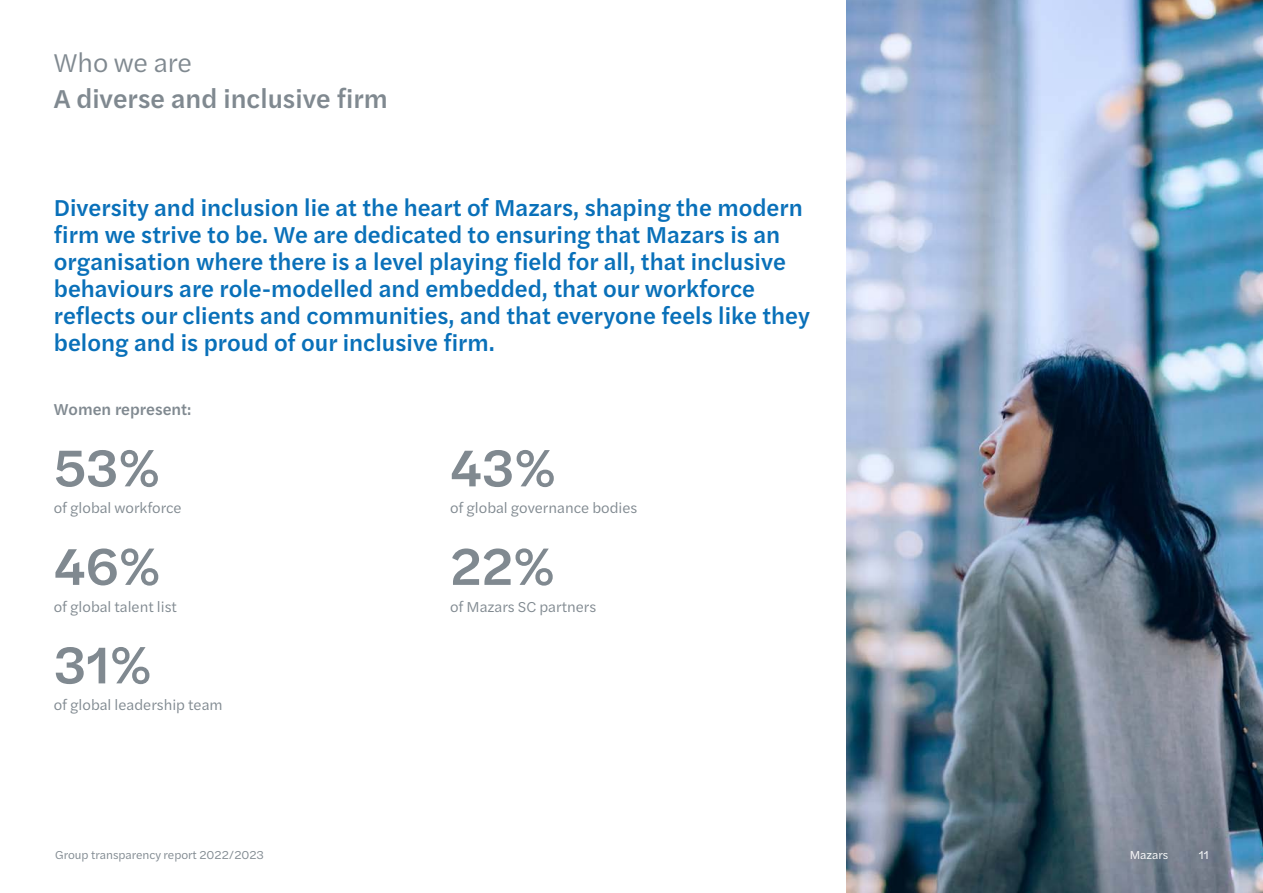
<style>
.page{position:relative;width:1263px;height:893px;background:#fff}
.page>*{position:absolute;margin:0;border:0;box-sizing:border-box;transform-origin:0 0}
.Callout_text{font:500 54px "Halyard Text";color:#808990}
.Page_subtitle{font:500 27px "Halyard Text";color:#808990}
.Page_title{font:27px "Halyard Text";color:#808990}
.Page_introduction{font:500 24px/27px "Halyard Text";color:#0970b9}
.Heading_2{font:500 16.5px "Halyard Text";color:#808990}
.Body_text{font:15px "Halyard Text";color:#808990}
.t1{font:12px "Halyard Text";color:#808990}
.t2{font:12px "Halyard Text";color:#fff}
</style>
<div class="page">
<img style="left:847px;top:0;width:416px;height:893px">
<p class="Page_title" style="left:54px;top:43px;width:140px">Who we are</p>
<p class="Page_subtitle" style="left:54px;top:79px;width:335px">A diverse and inclusive firm</p>
<p class="Page_introduction" style="left:54px;top:193px;width:757px">Diversity and inclusion lie at the heart of Mazars, shaping the modern firm we strive to be. We are dedicated to ensuring that Mazars is an organisation where there is a level playing field for all, that inclusive behaviours are role-modelled and embedded, that our workforce reflects our clients and communities, and that everyone feels like they belong and is proud of our inclusive firm.</p>
<p class="Heading_2" style="left:54px;top:397px;width:139px">Women represent:</p>
<p class="Callout_text" style="left:54px;top:429px;width:108px">53%</p>
<p class="Body_text" style="left:54px;top:497px;width:129px">of global workforce</p>
<p class="Callout_text" style="left:54px;top:527px;width:108px">46%</p>
<p class="Body_text" style="left:54px;top:596px;width:125px">of global talent list</p>
<p class="Callout_text" style="left:54px;top:626px;width:99px">31%</p>
<p class="Body_text" style="left:54px;top:694px;width:170px">of global leadership team</p>
<p class="Callout_text" style="left:450px;top:429px;width:107px">43%</p>
<p class="Body_text" style="left:450px;top:497px;width:189px">of global governance bodies</p>
<p class="Callout_text" style="left:450px;top:527px;width:106px">22%</p>
<p class="Body_text" style="left:450px;top:596px;width:148px">of Mazars SC partners</p>
<p class="t1" style="left:55px;top:846px;width:210px">Group transparency report 2022/2023</p>
<p class="t2" style="left:1130px;top:846px;width:40px">Mazars</p>
<p class="t2" style="left:1199px;top:846px;width:12px">11</p>
</div>
